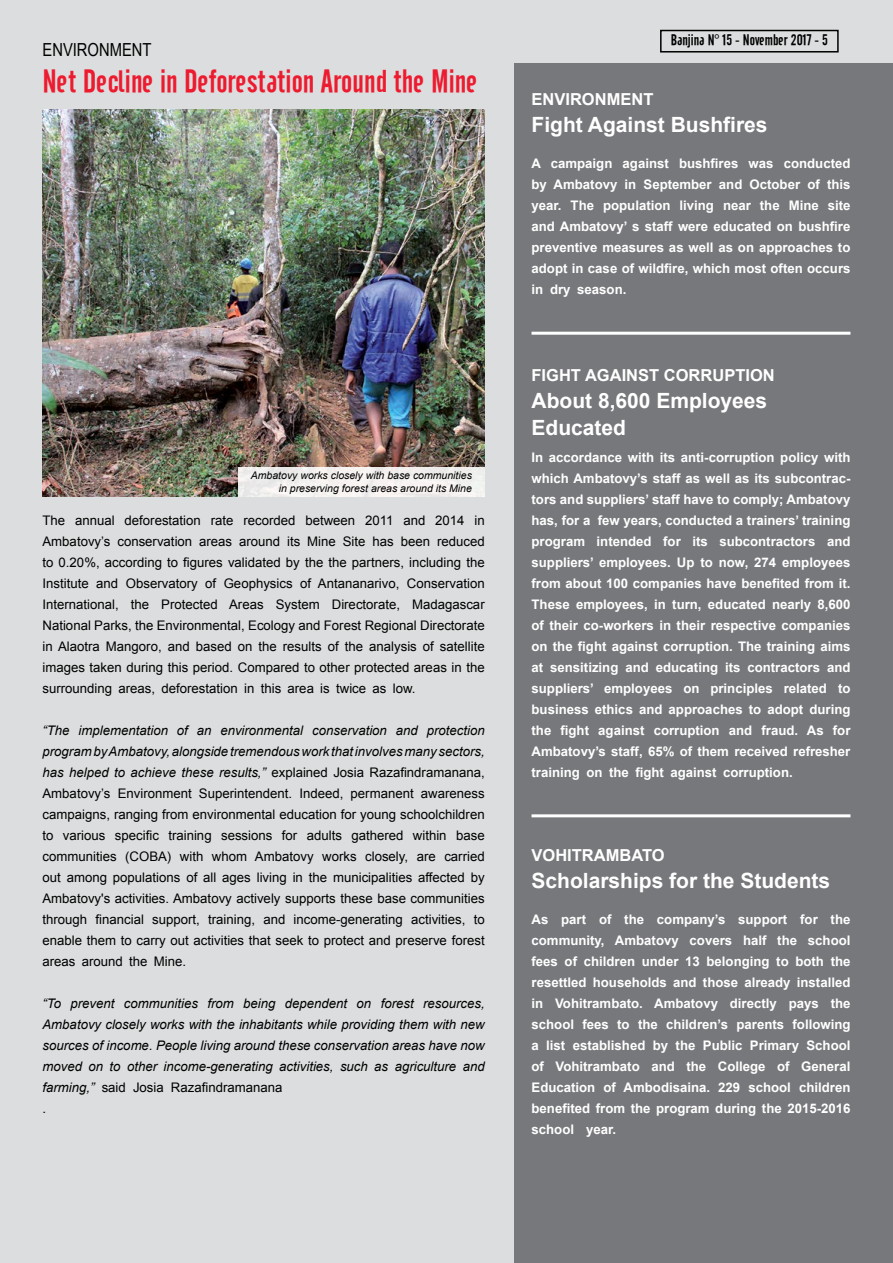
<style>
.page{position:relative;width:893px;height:1263px;background:#dcddde}
.page>*{position:absolute;margin:0;border:0;box-sizing:border-box;transform-origin:0 0}
.t1{font:31.5px "Cafeta";color:#ed1b2f}
.t2{font:700 21px/27px "Arial";color:#fff}
.t3{font:18px "Arial Narrow";color:#000}
.t4{font:700 16.5px "Arial";color:#fff}
.t5{font:15px "Cafeta";color:#000}
.t6{font:700 13.2px/21px "Arial";color:#fff;text-align:justify}
.t7{font:13.2px/21px "Arial";color:#000;text-align:justify}
.t8{font:italic 13.2px/21px "Arial";color:#000}
.t9{font:italic 10.5px/12.6px "Arial";color:#000;text-align:right}
.s1{font-style:italic}
.s2{font-style:normal}
</style>
<div class="page">
<div style="left:514px;top:64px;width:379px;height:1199px;background:#77787b"></div>
<hr style="left:531px;top:332px;width:319px;height:3px;background:#fff">
<hr style="left:531px;top:814px;width:319px;height:3px;background:#fff">
<img style="left:43px;top:110px;width:442px;height:386px">
<div style="left:238px;top:467px;width:247px;height:29px;background:#f3f1f0"></div>
<div style="left:660px;top:30px;width:179px;height:23px;border:2px solid #000"></div>
<h3 class="t3" style="left:43px;top:36px;width:111px">ENVIRONMENT</h3>
<h1 class="t1" style="left:43px;top:63px;width:437px">Net Decline in Deforestation Around the Mine</h1>
<p class="t9" style="left:251px;top:469px;width:223px">Ambatovy works closely with base communities in preserving forest areas around its Mine</p>
<p class="t7" style="left:43px;top:510px;width:444px">The annual deforestation rate recorded between 2011 and 2014 in Ambatovy’s conservation areas around its Mine Site has been reduced to 0.20%, according to figures validated by the the partners, including the Institute and Observatory of Geophysics of Antananarivo, Conservation International, the Protected Areas System Directorate, Madagascar National Parks, the Environmental, Ecology and Forest Regional Directorate in Alaotra Mangoro, and based on the results of the analysis of satellite images taken during this period. Compared to other protected areas in the surrounding areas, deforestation in this area is twice as low.</p>
<p class="t7" style="left:43px;top:720px;width:444px"><span class="s1">“The implementation of an environmental conservation and protection program by Ambatovy, alongside tremendous work that involves many sectors, has helped to achieve these results,”</span> explained Josia Razafindramanana, Ambatovy’s Environment Superintendent. Indeed, permanent awareness campaigns, ranging from environmental education for young schoolchildren to various specific training sessions for adults gathered within base communities (COBA) with whom Ambatovy works closely, are carried out among populations of all ages living in the municipalities affected by Ambatovy's activities. Ambatovy actively supports these base communities through financial support, training, and income-generating activities, to enable them to carry out activities that seek to protect and preserve forest areas around the Mine.</p>
<p class="t8" style="left:43px;top:993px;width:444px">“To prevent communities from being dependent on forest resources, Ambatovy closely works with the inhabitants while providing them with new sources of income. People living around these conservation areas have now moved on to other income-generating activities, such as agriculture and farming,” <span class="s2">said Josia Razafindramanana<br>.</span></p>
<p class="t5" style="left:671px;top:31px;width:159px">Banjina N° 15 - November 2017 - 5</p>
<p class="t4" style="left:531px;top:88px;width:76px">Environmen</p>
<p class="t4" style="left:643px;top:88px;width:12px">t</p>
<h2 class="t2" style="left:531px;top:112px;width:238px">Fight Against Bushfires</h2>
<p class="t6" style="left:531px;top:153px;width:320px">A campaign against bushfires was conducted by Ambatovy in September and October of this year. The population living near the Mine site and Ambatovy’ s staff were educated on bushfire preventive measures as well as on approaches to adopt in case of wildfire, which most often occurs in dry season.</p>
<p class="t4" style="left:531px;top:364px;width:89px">Fight agains</p>
<p class="t4" style="left:649px;top:364px;width:125px">t corruption</p>
<h2 class="t2" style="left:531px;top:388px;width:237px">About 8,600 Employees<br>Educated</h2>
<p class="t6" style="left:531px;top:447px;width:321px">In accordance with its anti-corruption policy with which Ambatovy’s staff as well as its subcontrac&shy;tors and suppliers’ staff have to comply; Ambatovy has, for a few years, conducted a trainers’ training program intended for its subcontractors and suppliers’ employees. Up to now, 274 employees from about 100 companies have benefited from it.<br>These employees, in turn, educated nearly 8,600 of their co-workers in their respective companies on the fight against corruption. The training aims at sensitizing and educating its contractors and suppliers’ employees on principles related to business ethics and approaches to adopt during the fight against corruption and fraud. As for Ambatovy’s staff, 65% of them received refresher training on the fight against corruption.</p>
<p class="t4" style="left:531px;top:844px;width:76px">Vohitramba</p>
<p class="t4" style="left:642px;top:844px;width:24px">to</p>
<h2 class="t2" style="left:531px;top:868px;width:300px">Scholarships for the Students</h2>
<p class="t6" style="left:531px;top:909px;width:320px">As part of the company’s support for the community, Ambatovy covers half the school fees of children under 13 belonging to both the resettled households and those already installed in Vohitrambato. Ambatovy directly pays the school fees to the children’s parents following a list established by the Public Primary School of Vohitrambato and the College of General Education of Ambodisaina. 229 school children benefited from the program during the 2015-2016 school year.</p>
</div>
